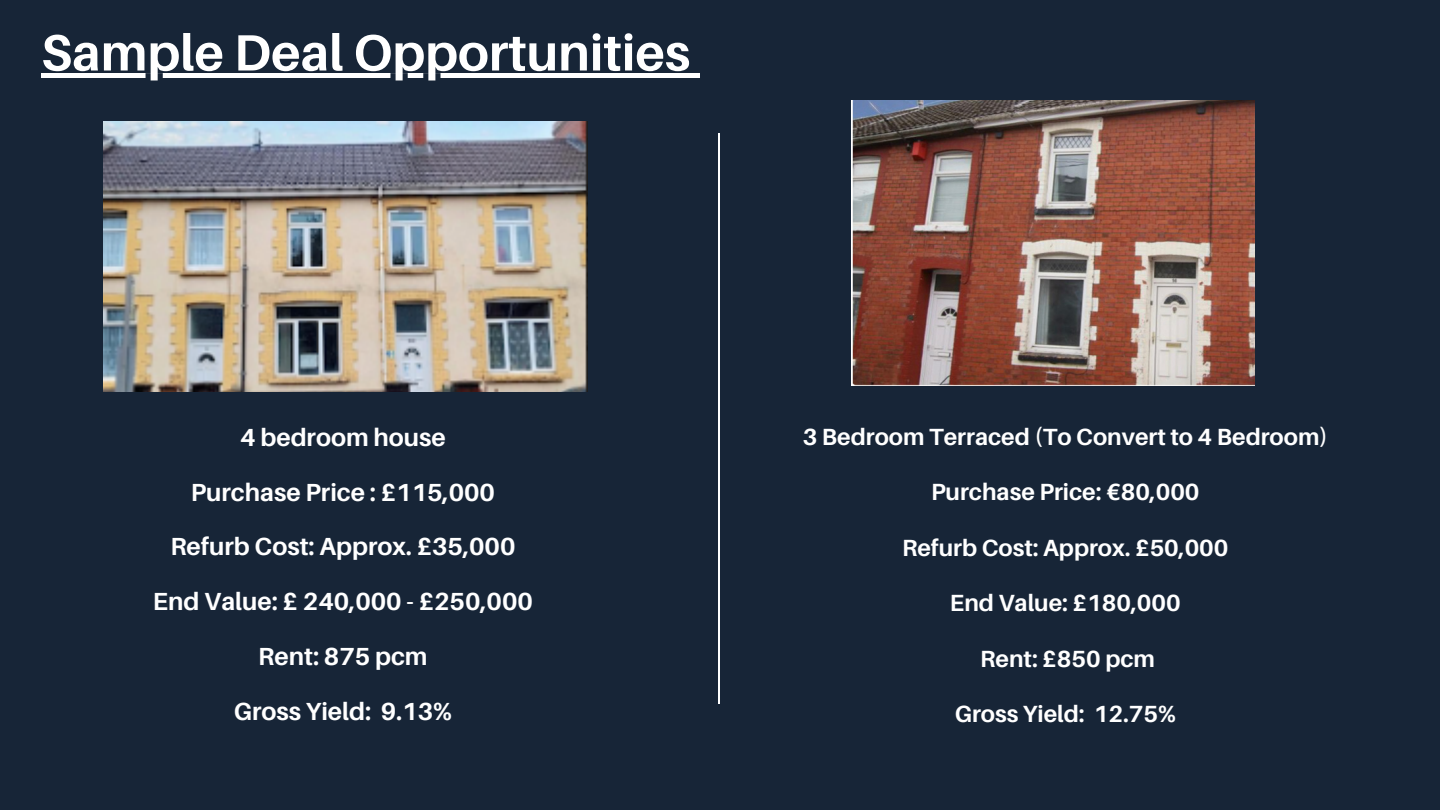
<style>
.page{position:relative;width:1440px;height:810px;background:#172537}
.page>*{position:absolute;margin:0;border:0;box-sizing:border-box;transform-origin:0 0}
.t1{font:700 51px "Aileron";color:#fff}
.t2{font:700 24.8px "Aileron";color:#fff}
.t3{font:700 23.4px "Aileron";color:#fff}
</style>
<div class="page">
<img style="left:103px;top:121px;width:485px;height:271px">
<img style="left:851px;top:100px;width:403px;height:285px">
<hr style="left:719px;top:134px;width:1px;height:570px;background:#fff">
<hr style="left:41px;top:74px;width:649px;height:4px;background:#fff">
<hr style="left:690px;top:74px;width:10px;height:4px;background:#fff">
<p class="t1" style="left:41px;top:21px;width:651px">Sample Deal Opportunities</p>
<p class="t2" style="left:240px;top:422px;width:207px">4 bedroom house</p>
<p class="t2" style="left:191px;top:477px;width:306px">Purchase Price : £115,000</p>
<p class="t2" style="left:170px;top:531px;width:347px">Refurb Cost: Approx. £35,000</p>
<p class="t2" style="left:153px;top:586px;width:382px">End Value: £ 240,000 - £250,000</p>
<p class="t2" style="left:258px;top:641px;width:171px">Rent: 875 pcm</p>
<p class="t2" style="left:234px;top:696px;width:220px">Gross Yield: 9.13%</p>
<p class="t3" style="left:803px;top:422px;width:527px">3 Bedroom Terraced (To Convert to 4 Bedroom)</p>
<p class="t3" style="left:931px;top:477px;width:270px">Purchase Price: €80,000</p>
<p class="t3" style="left:902px;top:533px;width:328px">Refurb Cost: Approx. £50,000</p>
<p class="t3" style="left:950px;top:588px;width:232px">End Value: £180,000</p>
<p class="t3" style="left:980px;top:644px;width:176px">Rent: £850 pcm</p>
<p class="t3" style="left:955px;top:699px;width:223px">Gross Yield: 12.75%</p>
</div>
